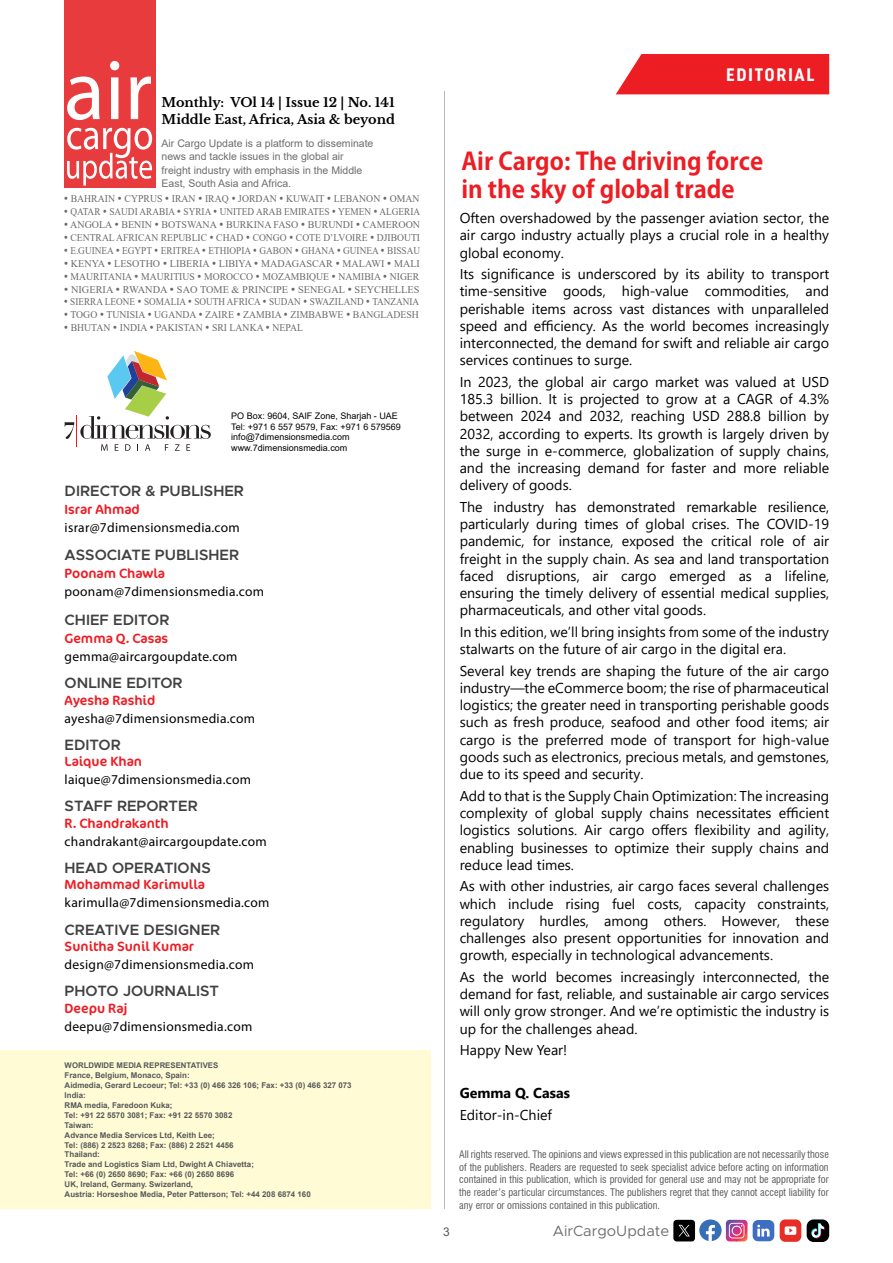
<style>
.page{position:relative;width:893px;height:1263px;background:#fff}
.page>*{position:absolute;margin:0;border:0;box-sizing:border-box;transform-origin:0 0}
.t1{font:700 24px/28.8px "Adobe Gothic Std";color:#ed1d24}
.t2{font:18px "Uniform Condensed 4";letter-spacing:.09em;color:#fff}
.t3{font:600 15px "Metropolis";color:#414042}
.t4{font:14.85px "Metropolis";color:#6d6e71}
.t5{font:14.25px/17.2px "Segoe UI";color:#000;text-align:justify}
.t6{font:700 14.25px "Segoe UI";color:#000}
.t7{font:13.5px "Myriad Pro";letter-spacing:.02em;color:#000}
.t8{font:13.5px "Cocon";color:#ed1d24}
.t9{font:700 12.9px/16.5px "Libre Baskerville";color:#000}
.t10{font:12px "Arial";color:#58595b}
.t11{font:10.5px/13.5px "Arial";color:#6d6e71}
.t12{font:condensed 10.2px/12.8px "Swiss 721 BT";color:#58595b;text-align:justify}
.t13{font:10.2px "Times New Roman";color:#696a6d}
.t14{font:10.2px "Times New Roman";color:#696a6d;scale:.95 1}
.t15{font:10.2px "Times New Roman";color:#696a6d;scale:.91 1}
.t16{font:10.2px "Times New Roman";color:#696a6d;scale:.9 1}
.t17{font:10.2px "Times New Roman";color:#696a6d;scale:.94 1}
.t18{font:10.2px "Times New Roman";color:#696a6d;scale:.96 1}
.t19{font:9px/10.5px "Arial";color:#000}
.t20{font:700 7.95px/9.9px "Arial";color:#58595b}
.t21{font:700 7.8px "Arial";color:#58595b}
</style>
<div class="page">
<div style="left:0;top:1051px;width:430px;height:158px;background:#fffcd5"></div>
<div style="left:64px;top:0;width:92px;height:187px;background:#e83b3d"></div>
<svg style="left:67px;top:77px;width:33px;height:43px"></svg>
<svg style="left:110px;top:61px;width:9px;height:58px"></svg>
<svg style="left:130px;top:77px;width:21px;height:42px"></svg>
<svg style="left:67px;top:128px;width:85px;height:58px"></svg>
<div style="left:616px;top:54px;width:213px;height:40px;background:#ed1d24"></div>
<svg style="left:65px;top:422px;width:9px;height:17px"></svg>
<hr style="left:77px;top:415px;width:1px;height:31px;background:#ed1c24">
<svg style="left:80px;top:351px;width:131px;height:100px"></svg>
<hr style="left:445px;top:92px;width:1px;height:1117px;background:#bababa">
<div style="left:673px;top:1220px;width:22px;height:21px;background:#000;border-radius:3px"></div>
<svg style="left:678px;top:1225px;width:12px;height:11px"></svg>
<div style="left:699px;top:1219px;width:23px;height:22px;background:#376fb7;border-radius:50%"></div>
<svg style="left:706px;top:1225px;width:9px;height:17px"></svg>
<svg style="left:726px;top:1220px;width:21px;height:21px"></svg>
<div style="left:753px;top:1220px;width:21px;height:21px;background:#3d6ec2;border-radius:5px"></div>
<svg style="left:757px;top:1225px;width:13px;height:11px"></svg>
<div style="left:780px;top:1219px;width:21px;height:23px;background:#e62e26;border-radius:6px"></div>
<svg style="left:785px;top:1226px;width:11px;height:9px"></svg>
<div style="left:807px;top:1219px;width:22px;height:23px;background:#000;border-radius:7px"></div>
<svg style="left:811px;top:1223px;width:14px;height:15px"></svg>
<p class="t9" style="left:162px;top:95px;width:235px">Monthly: VOl 14 | Issue 12 | No. 141<br>Middle East, Africa, Asia &amp; beyond</p>
<p class="t11" style="left:162px;top:136px;width:213px">Air Cargo Update is a platform to disseminate news and tackle issues in the global air freight industry with emphasis in the Middle East, South Asia and Africa.</p>
<p class="t18" style="left:64px;top:192px;width:372px">• BAHRAIN • CYPRUS • IRAN • IRAQ • JORDAN • KUWAIT • LEBANON • OMAN</p>
<p class="t15" style="left:64px;top:204px;width:393px">• QATAR • SAUDI ARABIA • SYRIA • UNITED ARAB EMIRATES • YEMEN • ALGERIA</p>
<p class="t13" style="left:64px;top:217px;width:358px">• ANGOLA • BENIN • BOTSWANA • BURKINA FASO • BURUNDI • CAMEROON</p>
<p class="t17" style="left:64px;top:230px;width:381px">• CENTRAL AFRICAN REPUBLIC • CHAD • CONGO • COTE D’LVOIRE • DJIBOUTI</p>
<p class="t15" style="left:64px;top:243px;width:393px">• E.GUINEA • EGYPT • ERITREA • ETHIOPIA • GABON • GHANA • GUINEA • BISSAU</p>
<p class="t13" style="left:64px;top:256px;width:358px">• KENYA • LESOTHO • LIBERIA • LIBIYA • MADAGASCAR • MALAWI • MALI</p>
<p class="t14" style="left:64px;top:269px;width:376px">• MAURITANIA • MAURITIUS • MOROCCO • MOZAMBIQUE • NAMIBIA • NIGER</p>
<p class="t13" style="left:64px;top:282px;width:357px">• NIGERIA • RWANDA • SAO TOME &amp; PRINCIPE • SENEGAL • SEYCHELLES</p>
<p class="t16" style="left:64px;top:295px;width:396px">• SIERRA LEONE • SOMALIA • SOUTH AFRICA • SUDAN • SWAZILAND • TANZANIA</p>
<p class="t14" style="left:64px;top:308px;width:375px">• TOGO • TUNISIA • UGANDA • ZAIRE • ZAMBIA • ZIMBABWE • BANGLADESH</p>
<p class="t14" style="left:64px;top:321px;width:253px">• BHUTAN • INDIA • PAKISTAN • SRI LANKA • NEPAL</p>
<p class="t19" style="left:231px;top:411px;width:171px">PO Box: 9604, SAIF Zone, Sharjah - UAE Tel: +971 6 557 9579, Fax: +971 6 579569 info@7dimensionsmedia.com www.7dimensionsmedia.com</p>
<p class="t3" style="left:65px;top:481px;width:181px">DIRECTOR &amp; PUBLISHER</p>
<p class="t8" style="left:65px;top:501px;width:77px">Israr Ahmad</p>
<p class="t7" style="left:65px;top:519px;width:177px">israr@7dimensionsmedia.com</p>
<p class="t3" style="left:65px;top:546px;width:176px">ASSOCIATE PUBLISHER</p>
<p class="t8" style="left:65px;top:566px;width:102px">Poonam Chawla</p>
<p class="t7" style="left:65px;top:583px;width:201px">poonam@7dimensionsmedia.com</p>
<p class="t3" style="left:65px;top:610px;width:106px">CHIEF EDITOR</p>
<p class="t8" style="left:65px;top:630px;width:105px">Gemma Q. Casas</p>
<p class="t7" style="left:65px;top:648px;width:174px">gemma@aircargoupdate.com</p>
<p class="t3" style="left:65px;top:673px;width:119px">ONLINE EDITOR</p>
<p class="t8" style="left:65px;top:692px;width:92px">Ayesha Rashid</p>
<p class="t7" style="left:65px;top:710px;width:192px">ayesha@7dimensionsmedia.com</p>
<p class="t3" style="left:65px;top:735px;width:58px">EDITOR</p>
<p class="t8" style="left:65px;top:754px;width:79px">Laique Khan</p>
<p class="t7" style="left:65px;top:771px;width:188px">laique@7dimensionsmedia.com</p>
<p class="t3" style="left:65px;top:797px;width:135px">STAFF REPORTER</p>
<p class="t8" style="left:65px;top:815px;width:105px">R. Chandrakanth</p>
<p class="t7" style="left:65px;top:833px;width:204px">chandrakant@aircargoupdate.com</p>
<p class="t3" style="left:65px;top:858px;width:148px">HEAD OPERATIONS</p>
<p class="t8" style="left:65px;top:877px;width:142px">Mohammad Karimulla</p>
<p class="t7" style="left:65px;top:895px;width:206px">karimulla@7dimensionsmedia.com</p>
<p class="t3" style="left:65px;top:920px;width:157px">CREATIVE DESIGNER</p>
<p class="t8" style="left:65px;top:938px;width:131px">Sunitha Sunil Kumar</p>
<p class="t7" style="left:65px;top:956px;width:191px">design@7dimensionsmedia.com</p>
<p class="t3" style="left:65px;top:982px;width:156px">PHOTO JOURNALIST</p>
<p class="t8" style="left:65px;top:1000px;width:64px">Deepu Raj</p>
<p class="t7" style="left:65px;top:1018px;width:189px">deepu@7dimensionsmedia.com</p>
<p class="t21" style="left:65px;top:1060px;width:155px">WORLDWIDE MEDIA REPRESENTATIVES</p>
<p class="t20" style="left:65px;top:1070px;width:289px">France, Belgium, Monaco, Spain:<br>Aidmedia, Gerard Lecoeur; Tel: +33 (0) 466 326 106; Fax: +33 (0) 466 327 073<br>India:<br>RMA media, Faredoon Kuka;<br>Tel: +91 22 5570 3081; Fax: +91 22 5570 3082<br>Taiwan:<br>Advance Media Services Ltd, Keith Lee;<br>Tel: (886) 2 2523 8268; Fax: (886) 2 2521 4456<br>Thailand:<br>Trade and Logistics Siam Ltd, Dwight A Chiavetta;<br>Tel: +66 (0) 2650 8690; Fax: +66 (0) 2650 8696<br>UK, Ireland, Germany. Swizerland,<br>Austria: Horseshoe Media, Peter Patterson; Tel: +44 208 6874 160</p>
<p class="t2" style="left:726px;top:63px;width:90px">EDITORIAL</p>
<h1 class="t1" style="left:461px;top:147px;width:303px">Air Cargo: The driving force in the sky of global trade</h1>
<p class="t5" style="left:460px;top:208px;width:371px">Often overshadowed by the passenger aviation sector, the air cargo industry actually plays a crucial role in a healthy global economy.</p>
<p class="t5" style="left:460px;top:264px;width:371px">Its significance is underscored by its ability to transport time-sensitive goods, high-value commodities, and perishable items across vast distances with unparalleled speed and efficiency. As the world becomes increasingly interconnected, the demand for swift and reliable air cargo services continues to surge.</p>
<p class="t5" style="left:460px;top:372px;width:371px">In 2023, the global air cargo market was valued at USD 185.3 billion. It is projected to grow at a CAGR of 4.3% between 2024 and 2032, reaching USD 288.8 billion by 2032, according to experts. Its growth is largely driven by the surge in e-commerce, globalization of supply chains, and the increasing demand for faster and more reliable delivery of goods.</p>
<p class="t5" style="left:460px;top:497px;width:371px">The industry has demonstrated remarkable resilience, particularly during times of global crises. The COVID-19 pandemic, for instance, exposed the critical role of air freight in the supply chain. As sea and land transportation faced disruptions, air cargo emerged as a lifeline, ensuring the timely delivery of essential medical supplies, pharmaceuticals, and other vital goods.</p>
<p class="t5" style="left:460px;top:622px;width:371px">In this edition, we’ll bring insights from some of the industry stalwarts on the future of air cargo in the digital era.</p>
<p class="t5" style="left:460px;top:661px;width:371px">Several key trends are shaping the future of the air cargo industry—the eCommerce boom; the rise of pharmaceutical logistics; the greater need in transporting perishable goods such as fresh produce, seafood and other food items; air cargo is the preferred mode of transport for high-value goods such as electronics, precious metals, and gemstones, due to its speed and security.</p>
<p class="t5" style="left:460px;top:786px;width:371px">Add to that is the Supply Chain Optimization: The increasing complexity of global supply chains necessitates efficient logistics solutions. Air cargo offers flexibility and agility, enabling businesses to optimize their supply chains and reduce lead times.</p>
<p class="t5" style="left:460px;top:876px;width:371px">As with other industries, air cargo faces several challenges which include rising fuel costs, capacity constraints, regulatory hurdles, among others. However, these challenges also present opportunities for innovation and growth, especially in technological advancements.</p>
<p class="t5" style="left:460px;top:967px;width:371px">As the world becomes increasingly interconnected, the demand for fast, reliable, and sustainable air cargo services will only grow stronger. And we’re optimistic the industry is up for the challenges ahead.</p>
<p class="t5" style="left:460px;top:1040px;width:109px">Happy New Year!</p>
<p class="t6" style="left:460px;top:1080px;width:112px">Gemma Q. Casas</p>
<p class="t5" style="left:460px;top:1105px;width:94px">Editor-in-Chief</p>
<p class="t10" style="left:443px;top:1223px;width:8px">3</p>
<p class="t12" style="left:459px;top:1148px;width:371px">All rights reserved. The opinions and views expressed in this publication are not necessarily those of the publishers. Readers are requested to seek specialist advice before acting on information contained in this publication, which is provided for general use and may not be appropriate for the reader’s particular circumstances. The publishers regret that they cannot accept liability for any error or omissions contained in this publication.</p>
<p class="t4" style="left:553px;top:1221px;width:118px">AirCargoUpdate</p>
</div>
